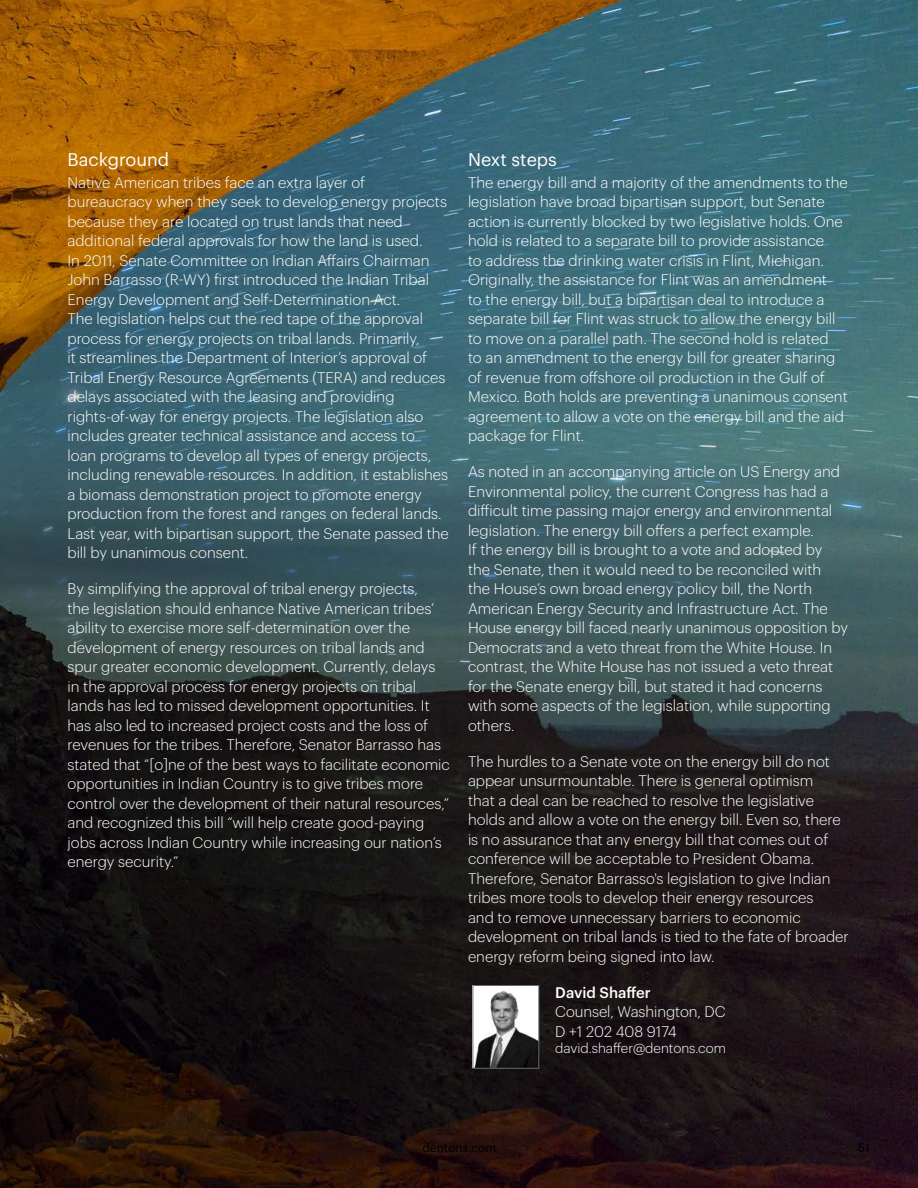
<style>
.page{position:relative;width:918px;height:1188px;background:#fff}
.page>*{position:absolute;margin:0;border:0;box-sizing:border-box;transform-origin:0 0}
.Subheading_1{font:18px "Dentons Sans";color:#fff}
.Body_copy{font:300 15px/19.5px "Dentons Sans";color:#fff}
.TITLE-OFFICE{font:300 15px "Dentons Sans";letter-spacing:-.005em;color:#fff}
.Phone{font:300 15px "Dentons Sans";letter-spacing:-.005em;color:#fff}
.NAME{font:500 15px "Dentons Sans";color:#fff}
.email{font:300 13.5px "Dentons Sans";color:#fff}
.t1{font:12px "Dentons Sans";color:#000}
</style>
<div class="page">
<img style="left:0;top:0;width:918px;height:1188px">
<img style="left:474px;top:987px;width:63px;height:80px">
<div style="left:472px;top:985px;width:67px;height:84px;border:1px solid #65696e"></div>
<p class="Subheading_1" style="left:68px;top:146px;width:103px">Background</p>
<p class="Body_copy" style="left:68px;top:171px;width:383px">Native American tribes face an extra layer of bureaucracy when they seek to develop energy projects because they are located on trust lands that need additional federal approvals for how the land is used.<br>In 2011, Senate Committee on Indian Affairs Chairman John Barrasso (R-WY) first introduced the Indian Tribal Energy Development and Self-Determination Act.<br>The legislation helps cut the red tape of the approval process for energy projects on tribal lands. Primarily,<br>it streamlines the Department of Interior’s approval of Tribal Energy Resource Agreements (TERA) and reduces delays associated with the leasing and providing rights-of-way for energy projects. The legislation also includes greater technical assistance and access to<br>loan programs to develop all types of energy projects, including renewable resources. In addition, it establishes a biomass demonstration project to promote energy production from the forest and ranges on federal lands.<br>Last year, with bipartisan support, the Senate passed the bill by unanimous consent.</p>
<p class="Body_copy" style="left:68px;top:578px;width:384px">By simplifying the approval of tribal energy projects,<br>the legislation should enhance Native American tribes’ ability to exercise more self-determination over the development of energy resources on tribal lands and spur greater economic development. Currently, delays in the approval process for energy projects on tribal lands has led to missed development opportunities. It has also led to increased project costs and the loss of revenues for the tribes. Therefore, Senator Barrasso has stated that “[o]ne of the best ways to facilitate economic opportunities in Indian Country is to give tribes more control over the development of their natural resources,” and recognized this bill “will help create good-paying jobs across Indian Country while increasing our nation’s energy security.”</p>
<p class="Subheading_1" style="left:468px;top:146px;width:90px">Next steps</p>
<p class="Body_copy" style="left:468px;top:171px;width:381px">The energy bill and a majority of the amendments to the legislation have broad bipartisan support, but Senate action is currently blocked by two legislative holds. One hold is related to a separate bill to provide assistance<br>to address the drinking water crisis in Flint, Michigan.<br>Originally, the assistance for Flint was an amendment<br>to the energy bill, but a bipartisan deal to introduce a separate bill for Flint was struck to allow the energy bill to move on a parallel path. The second hold is related<br>to an amendment to the energy bill for greater sharing of revenue from offshore oil production in the Gulf of Mexico. Both holds are preventing a unanimous consent agreement to allow a vote on the energy bill and the aid package for Flint.</p>
<p class="Body_copy" style="left:468px;top:461px;width:381px">As noted in an accompanying article on US Energy and Environmental policy, the current Congress has had a difficult time passing major energy and environmental legislation. The energy bill offers a perfect example.<br>If the energy bill is brought to a vote and adopted by the Senate, then it would need to be reconciled with<br>the House’s own broad energy policy bill, the North American Energy Security and Infrastructure Act. The House energy bill faced nearly unanimous opposition by Democrats and a veto threat from the White House. In contrast, the White House has not issued a veto threat for the Senate energy bill, but stated it had concerns with some aspects of the legislation, while supporting others.</p>
<p class="Body_copy" style="left:468px;top:750px;width:382px">The hurdles to a Senate vote on the energy bill do not appear unsurmountable. There is general optimism<br>that a deal can be reached to resolve the legislative holds and allow a vote on the energy bill. Even so, there is no assurance that any energy bill that comes out of conference will be acceptable to President Obama.<br>Therefore, Senator Barrasso's legislation to give Indian tribes more tools to develop their energy resources<br>and to remove unnecessary barriers to economic development on tribal lands is tied to the fate of broader energy reform being signed into law.</p>
<p class="NAME" style="left:555px;top:981px;width:97px">David Shaffer</p>
<p class="TITLE-OFFICE" style="left:555px;top:1001px;width:172px">Counsel, Washington, DC</p>
<p class="Phone" style="left:555px;top:1020px;width:123px">D +1 202 408 9174</p>
<p class="email" style="left:555px;top:1039px;width:172px">david.shaffer@dentons.com</p>
<p class="t1" style="left:422px;top:1139px;width:76px">dentons.com</p>
<p class="t1" style="left:858px;top:1139px;width:13px">51</p>
</div>
